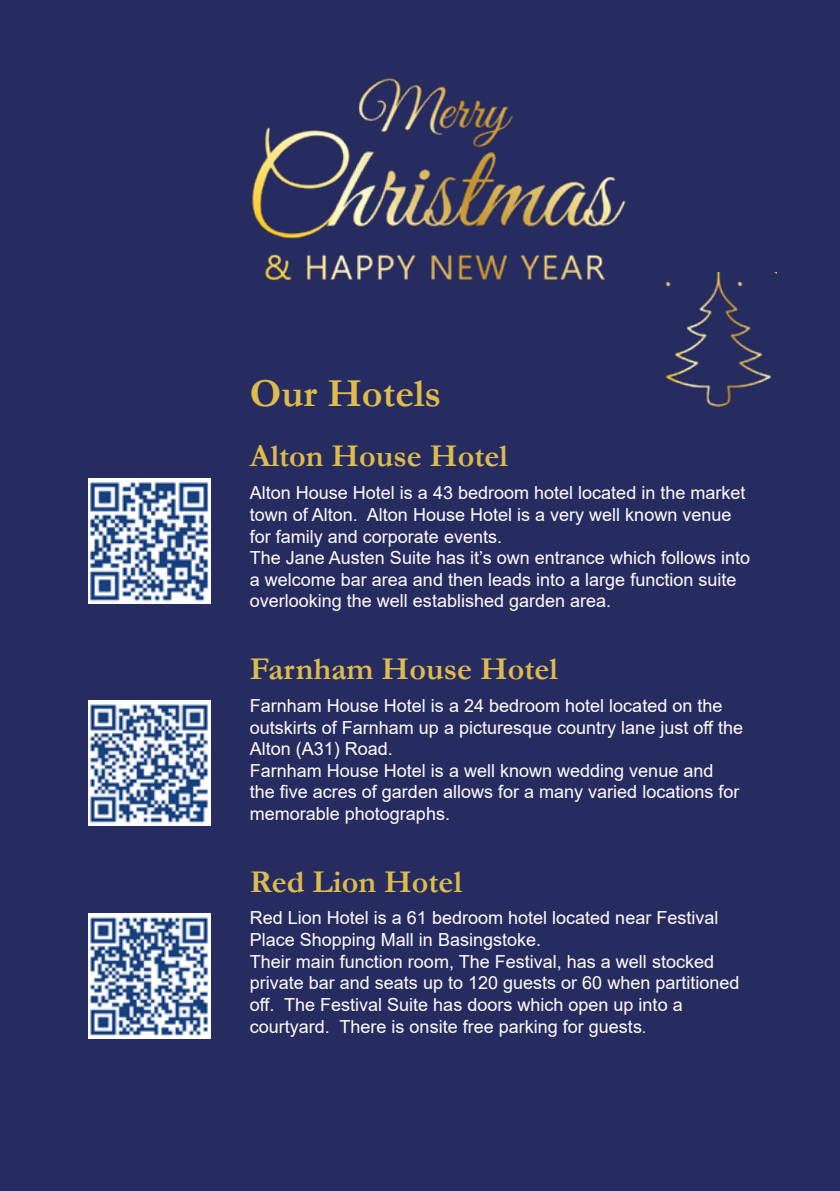
<style>
.page{position:relative;width:840px;height:1191px;background:#fff}
.page>*{position:absolute;margin:0;border:0;box-sizing:border-box;transform-origin:0 0}
.t1{font:700 40px "Garamond";color:#debb4d}
.t2{font:700 32px "Garamond";color:#debb4d}
.t3{font:18px/21.6px "Arial";color:#fff}
.s1{font-family:"Garamond"}
</style>
<div class="page">
<div style="left:0;top:0;width:839px;height:1191px;background:#272c60"></div>
<img style="left:88px;top:478px;width:122px;height:125px">
<img style="left:88px;top:701px;width:122px;height:124px">
<img style="left:88px;top:913px;width:122px;height:125px">
<img style="left:252px;top:78px;width:525px;height:203px">
<img style="left:631px;top:272px;width:144px;height:135px">
<h1 class="t1" style="left:249px;top:366px;width:193px">Our Hotels</h1>
<h2 class="t2" style="left:249px;top:434px;width:259px">Alton House Hotel</h2>
<p class="t3" style="left:249px;top:482px;width:501px">Alton House Hotel is a 43 bedroom hotel located in the market town of Alton. Alton House Hotel is a very well known venue for family and corporate events.<br>The Jane Austen Suite has it’s own entrance which follows into a welcome bar area and then leads into a large function suite overlooking the well established garden area.</p>
<h2 class="t2" style="left:249px;top:647px;width:309px">Farnham House Hotel</h2>
<p class="t3" style="left:249px;top:694px;width:494px">Farnham House Hotel is a 24 bedroom hotel located on the outskirts of Farnham up a picturesque country lane just off the Alton (A31) Road.<br>Farnham House Hotel is a well known wedding venue and<br>the five acres of garden allows for a many varied locations for memorable photographs.</p>
<h2 class="t2" style="left:249px;top:859px;width:214px">Red Lion Hotel</h2>
<p class="t3" style="left:249px;top:907px;width:491px">Red Lion Hotel is a 61 bedroom hotel located near Festival Place Shopping Mall in Basingstoke.<br>Their main function room, The Festival, has a well stocked private bar and seats up to 120 guests or 60 when partitioned off. The Festival Suite has doors which open up into a courtyard. There is onsite free parking for guests<span class="s1">.</span></p>
</div>
